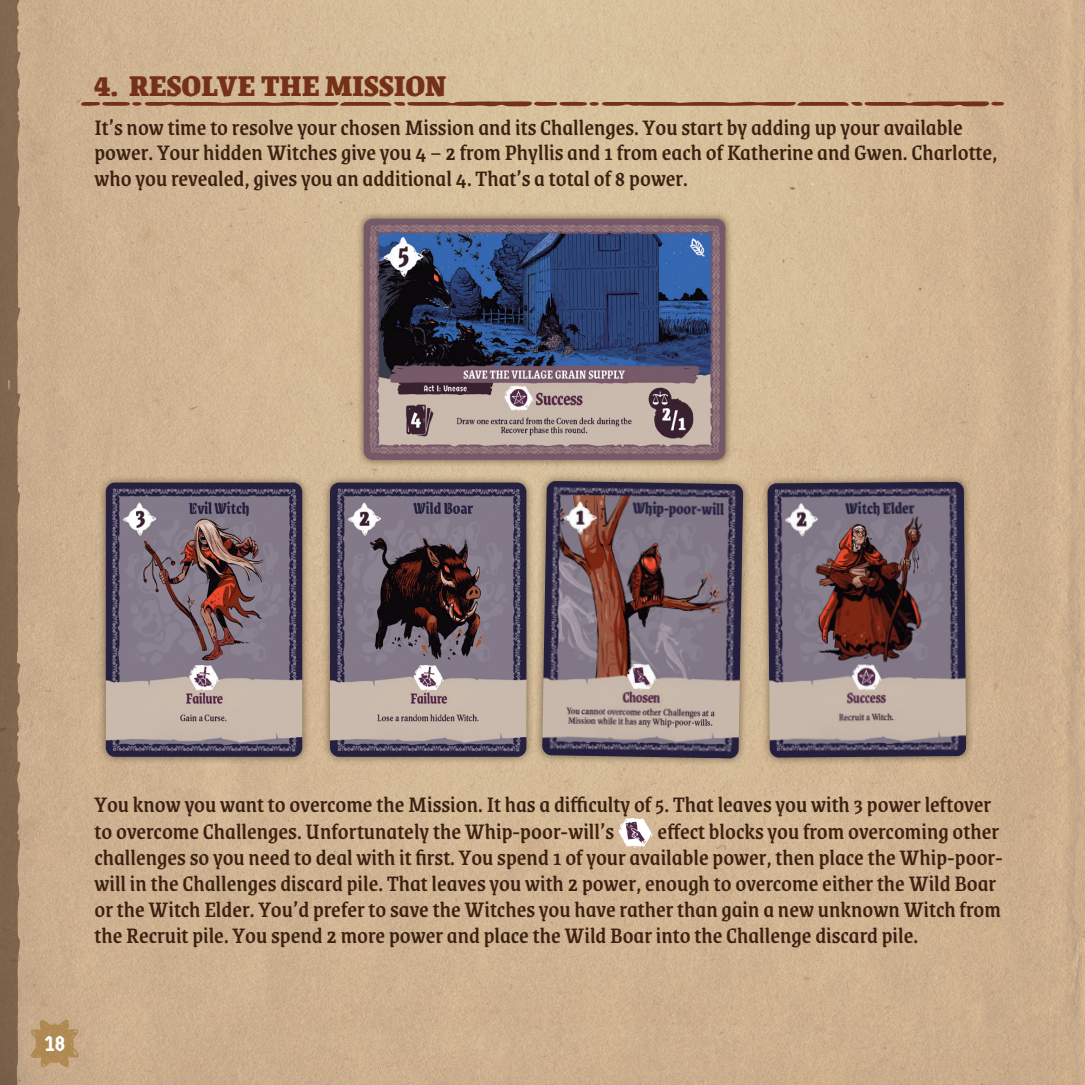
<style>
.page{position:relative;width:1085px;height:1085px;background:#fff}
.page>*{position:absolute;margin:0;border:0;box-sizing:border-box;transform-origin:0 0}
.t1{font:900 31.5px "Grenze";letter-spacing:.01em;color:#753118}
.t2{font:500 23.62px/25.9px "Grenze";color:#3b2111}
.t3{font:22.5px "Germania One";color:#fff}
</style>
<div class="page">
<img style="left:20px;top:0;width:1064px;height:1084px">
<svg style="left:618px;top:818px;width:34px;height:29px"></svg>
<svg style="left:81px;top:101px;width:922px;height:5px;background:#915a3e"></svg>
<div style="left:97px;top:474px;width:213px;height:291px;background:#352a18;opacity:.64"></div>
<img style="left:106px;top:482px;width:196px;height:274px">
<div style="left:321px;top:474px;width:213px;height:291px;background:#352a18;opacity:.64"></div>
<img style="left:330px;top:482px;width:196px;height:274px">
<div style="left:533px;top:472px;width:217px;height:294px;background:#352a18;opacity:.64"></div>
<img style="left:542px;top:481px;width:201px;height:277px">
<div style="left:759px;top:473px;width:215px;height:292px;background:#352a18;opacity:.64"></div>
<img style="left:767px;top:481px;width:198px;height:276px">
<div style="left:356px;top:211px;width:376px;height:256px;background:#352a18;opacity:.64"></div>
<img style="left:363px;top:219px;width:362px;height:241px">
<svg style="left:31px;top:1019px;width:48px;height:48px;background:#b79464"></svg>
<div style="left:0;top:0;width:20px;height:1084px;background:#80654d"></div>
<p class="t1" style="left:94px;top:61px;width:353px">4. RESOLVE THE MISSION</p>
<p class="t2" style="left:94px;top:113px;width:904px">It’s now time to resolve your chosen Mission and its Challenges. You start by adding up your available power. Your hidden Witches give you 4 – 2 from Phyllis and 1 from each of Katherine and Gwen. Charlotte, who you revealed, gives you an additional 4. That’s a total of 8 power.</p>
<p class="t2" style="left:94px;top:790px;width:898px">You know you want to overcome the Mission. It has a difficulty of 5. That leaves you with 3 power leftover</p>
<p class="t2" style="left:94px;top:817px;width:521px">to overcome Challenges. Unfortunately the Whip-poor-will’s</p>
<p class="t2" style="left:94px;top:817px;width:909px;text-indent:563px">effect blocks you from overcoming other challenges so you need to deal with it first. You spend 1 of your available power, then place the Whip-poor&shy;will in the Challenges discard pile. That leaves you with 2 power, enough to overcome either the Wild Boar or the Witch Elder. You’d prefer to save the Witches you have rather than gain a new unknown Witch from the Recruit pile. You spend 2 more power and place the Wild Boar into the Challenge discard pile.</p>
<p class="t3" style="left:44px;top:1030px;width:23px">18</p>
</div>
